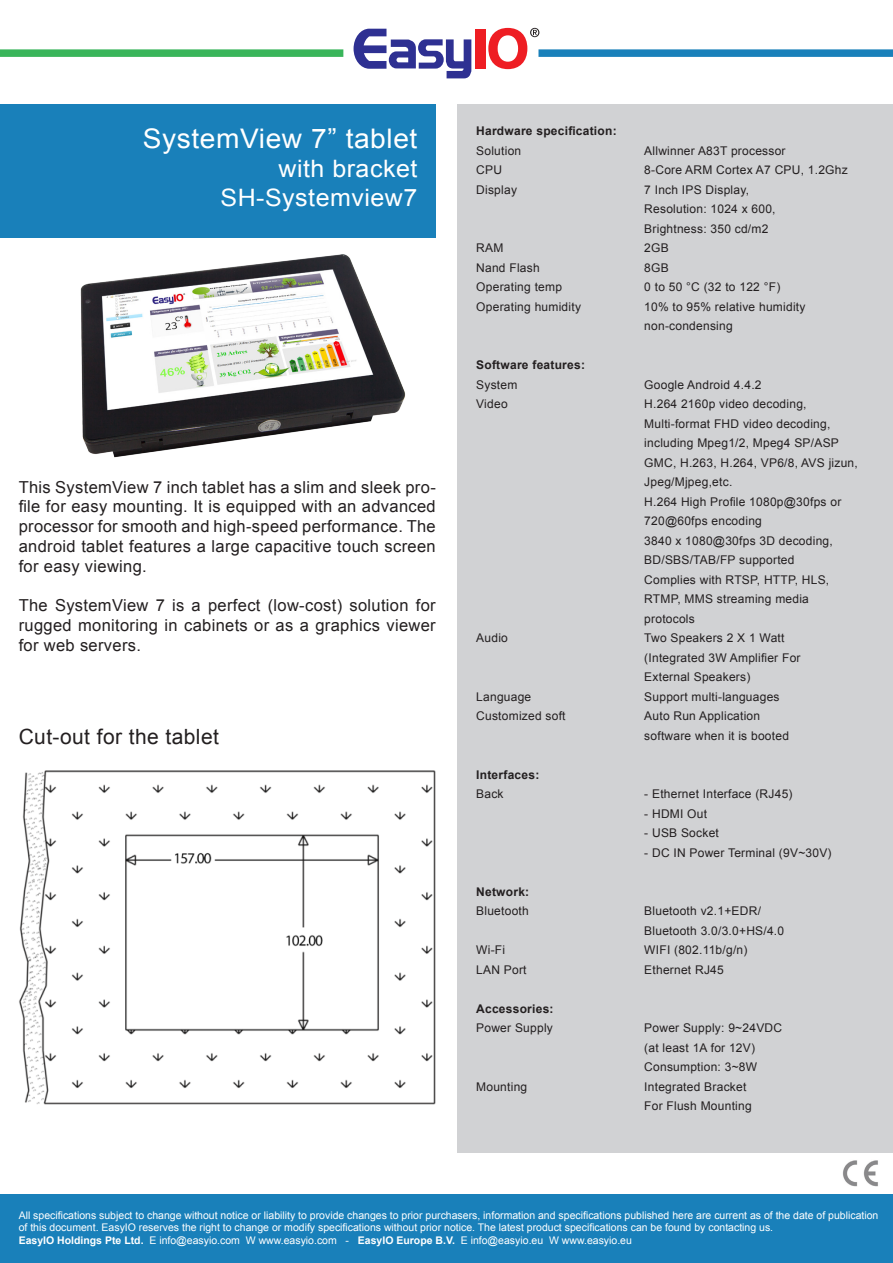
<style>
.page{position:relative;width:893px;height:1263px;background:#fff}
.page>*{position:absolute;margin:0;border:0;box-sizing:border-box;transform-origin:0 0}
.Product_title{font:27px "Arial";letter-spacing:.02em;color:#fff;scale:1.04 1}
.Product_subtitle{font:24px "Arial";letter-spacing:.02em;color:#fff;scale:1.04 1}
.Product_title-2{font:21px "Arial";letter-spacing:.02em;color:#231f20}
.Plain_text{font:16.5px/19.8px "Arial";letter-spacing:.02em;color:#231f20;text-align:justify}
.Technical_specs{font:12px "Arial";letter-spacing:.02em;color:#231f20}
.Technical_specs_bold{font:700 12px "Arial";letter-spacing:.02em;color:#231f20}
.Footer_text{font:10.5px/12.6px "Arial";color:#fff}
.Plain_text-2{font:10.5px "Arial";color:#fff}
.s1{font-weight:700}
</style>
<div class="page">
<svg style="left:354px;top:29px;width:117px;height:49px"></svg>
<div style="left:475px;top:29px;width:10px;height:39px;background:#ee1d23"></div>
<svg style="left:488px;top:28px;width:51px;height:41px"></svg>
<div style="left:0;top:49px;width:343px;height:8px;background:#39b55a"></div>
<div style="left:538px;top:49px;width:355px;height:8px;background:#1980ba"></div>
<div style="left:0;top:1195px;width:893px;height:68px;background:#1980ba"></div>
<div style="left:0;top:104px;width:436px;height:134px;background:#1980ba"></div>
<div style="left:457px;top:104px;width:436px;height:1048px;background:#d1d2d4"></div>
<img style="left:80px;top:254px;width:326px;height:204px">
<img style="left:843px;top:1160px;width:35px;height:26px">
<img style="left:19px;top:770px;width:417px;height:334px">
<p class="Product_title" style="left:143px;top:121px;width:265px">SystemView 7” tablet</p>
<p class="Product_subtitle" style="left:278px;top:153px;width:135px">with bracket</p>
<p class="Product_subtitle" style="left:221px;top:182px;width:191px">SH-Systemview7</p>
<p class="Plain_text" style="left:19px;top:477px;width:419px">This SystemView 7 inch tablet has a slim and sleek pro&shy;file for easy mounting. It is equipped with an advanced processor for smooth and high-speed performance. The android tablet features a large capacitive touch screen for easy viewing.</p>
<p class="Plain_text" style="left:19px;top:596px;width:419px">The SystemView 7 is a perfect (low-cost) solution for rugged monitoring in cabinets or as a graphics viewer for web servers.</p>
<p class="Product_title-2" style="left:19px;top:722px;width:202px">Cut-out for the tablet</p>
<p class="Technical_specs_bold" style="left:476px;top:123px;width:142px">Hardware specification:</p>
<p class="Technical_specs" style="left:476px;top:142px;width:47px">Solution</p>
<p class="Technical_specs" style="left:644px;top:142px;width:143px">Allwinner A83T processor</p>
<p class="Technical_specs" style="left:476px;top:162px;width:27px">CPU</p>
<p class="Technical_specs" style="left:644px;top:162px;width:205px">8-Core ARM Cortex A7 CPU, 1.2Ghz</p>
<p class="Technical_specs" style="left:476px;top:181px;width:42px">Display</p>
<p class="Technical_specs" style="left:644px;top:181px;width:106px">7 Inch IPS Display,</p>
<p class="Technical_specs" style="left:644px;top:201px;width:133px">Resolution: 1024 x 600,</p>
<p class="Technical_specs" style="left:644px;top:220px;width:126px">Brightness: 350 cd/m2</p>
<p class="Technical_specs" style="left:476px;top:240px;width:29px">RAM</p>
<p class="Technical_specs" style="left:644px;top:240px;width:26px">2GB</p>
<p class="Technical_specs" style="left:476px;top:259px;width:65px">Nand Flash</p>
<p class="Technical_specs" style="left:644px;top:259px;width:26px">8GB</p>
<p class="Technical_specs" style="left:476px;top:279px;width:87px">Operating temp</p>
<p class="Technical_specs" style="left:644px;top:279px;width:138px">0 to 50 °C (32 to 122 °F)</p>
<p class="Technical_specs" style="left:476px;top:298px;width:106px">Operating humidity</p>
<p class="Technical_specs" style="left:644px;top:298px;width:163px">10% to 95% relative humidity</p>
<p class="Technical_specs" style="left:644px;top:318px;width:90px">non-condensing</p>
<p class="Technical_specs_bold" style="left:476px;top:357px;width:110px">Software features:</p>
<p class="Technical_specs" style="left:476px;top:376px;width:43px">System</p>
<p class="Technical_specs" style="left:644px;top:376px;width:119px">Google Android 4.4.2</p>
<p class="Technical_specs" style="left:476px;top:396px;width:33px">Video</p>
<p class="Technical_specs" style="left:644px;top:396px;width:164px">H.264 2160p video decoding,</p>
<p class="Technical_specs" style="left:644px;top:415px;width:188px">Multi-format FHD video decoding,</p>
<p class="Technical_specs" style="left:644px;top:435px;width:196px">including Mpeg1/2, Mpeg4 SP/ASP</p>
<p class="Technical_specs" style="left:644px;top:454px;width:215px">GMC, H.263, H.264, VP6/8, AVS jizun,</p>
<p class="Technical_specs" style="left:644px;top:474px;width:90px">Jpeg/Mjpeg,etc.</p>
<p class="Technical_specs" style="left:644px;top:493px;width:199px">H.264 High Profile 1080p@30fps or</p>
<p class="Technical_specs" style="left:644px;top:513px;width:119px">720@60fps encoding</p>
<p class="Technical_specs" style="left:644px;top:532px;width:190px">3840 x 1080@30fps 3D decoding,</p>
<p class="Technical_specs" style="left:644px;top:552px;width:152px">BD/SBS/TAB/FP supported</p>
<p class="Technical_specs" style="left:644px;top:571px;width:187px">Complies with RTSP, HTTP, HLS,</p>
<p class="Technical_specs" style="left:644px;top:591px;width:166px">RTMP, MMS streaming media</p>
<p class="Technical_specs" style="left:644px;top:610px;width:52px">protocols</p>
<p class="Technical_specs" style="left:476px;top:630px;width:33px">Audio</p>
<p class="Technical_specs" style="left:644px;top:630px;width:142px">Two Speakers 2 X 1 Watt</p>
<p class="Technical_specs" style="left:644px;top:649px;width:158px">(Integrated 3W Amplifier For</p>
<p class="Technical_specs" style="left:644px;top:669px;width:108px">External Speakers)</p>
<p class="Technical_specs" style="left:476px;top:688px;width:57px">Language</p>
<p class="Technical_specs" style="left:644px;top:688px;width:137px">Support multi-languages</p>
<p class="Technical_specs" style="left:476px;top:708px;width:91px">Customized soft</p>
<p class="Technical_specs" style="left:644px;top:708px;width:117px">Auto Run Application</p>
<p class="Technical_specs" style="left:644px;top:727px;width:146px">software when it is booted</p>
<p class="Technical_specs_bold" style="left:476px;top:766px;width:65px">Interfaces:</p>
<p class="Technical_specs" style="left:476px;top:786px;width:29px">Back</p>
<p class="Technical_specs" style="left:644px;top:786px;width:150px">- Ethernet Interface (RJ45)</p>
<p class="Technical_specs" style="left:644px;top:805px;width:64px">- HDMI Out</p>
<p class="Technical_specs" style="left:644px;top:825px;width:76px">- USB Socket</p>
<p class="Technical_specs" style="left:644px;top:844px;width:189px">- DC IN Power Terminal (9V~30V)</p>
<p class="Technical_specs_bold" style="left:476px;top:883px;width:55px">Network:</p>
<p class="Technical_specs" style="left:476px;top:903px;width:54px">Bluetooth</p>
<p class="Technical_specs" style="left:644px;top:903px;width:118px">Bluetooth v2.1+EDR/</p>
<p class="Technical_specs" style="left:644px;top:922px;width:141px">Bluetooth 3.0/3.0+HS/4.0</p>
<p class="Technical_specs" style="left:476px;top:942px;width:30px">Wi-Fi</p>
<p class="Technical_specs" style="left:644px;top:942px;width:105px">WIFI (802.11b/g/n)</p>
<p class="Technical_specs" style="left:476px;top:961px;width:52px">LAN Port</p>
<p class="Technical_specs" style="left:644px;top:961px;width:81px">Ethernet RJ45</p>
<p class="Technical_specs_bold" style="left:476px;top:1000px;width:79px">Accessories:</p>
<p class="Technical_specs" style="left:476px;top:1020px;width:78px">Power Supply</p>
<p class="Technical_specs" style="left:644px;top:1020px;width:139px">Power Supply: 9~24VDC</p>
<p class="Technical_specs" style="left:644px;top:1039px;width:112px">(at least 1A for 12V)</p>
<p class="Technical_specs" style="left:644px;top:1059px;width:114px">Consumption: 3~8W</p>
<p class="Technical_specs" style="left:476px;top:1078px;width:53px">Mounting</p>
<p class="Technical_specs" style="left:644px;top:1078px;width:104px">Integrated Bracket</p>
<p class="Technical_specs" style="left:644px;top:1098px;width:109px">For Flush Mounting</p>
<p class="Footer_text" style="left:19px;top:1209px;width:861px">All specifications subject to change without notice or liability to provide changes to prior purchasers, information and specifications published here are current as of the date of publication of this document. EasyIO reserves the right to change or modify specifications without prior notice. The latest product specifications can be found by contacting us.</p>
<p class="Plain_text-2" style="left:19px;top:1233px;width:615px"><span class="s1">EasyIO Holdings Pte Ltd.</span> E info@easyio.com W www.easyio.com - <span class="s1">EasyIO Europe B.V.</span> E info@easyio.eu W www.easyio.eu</p>
</div>
